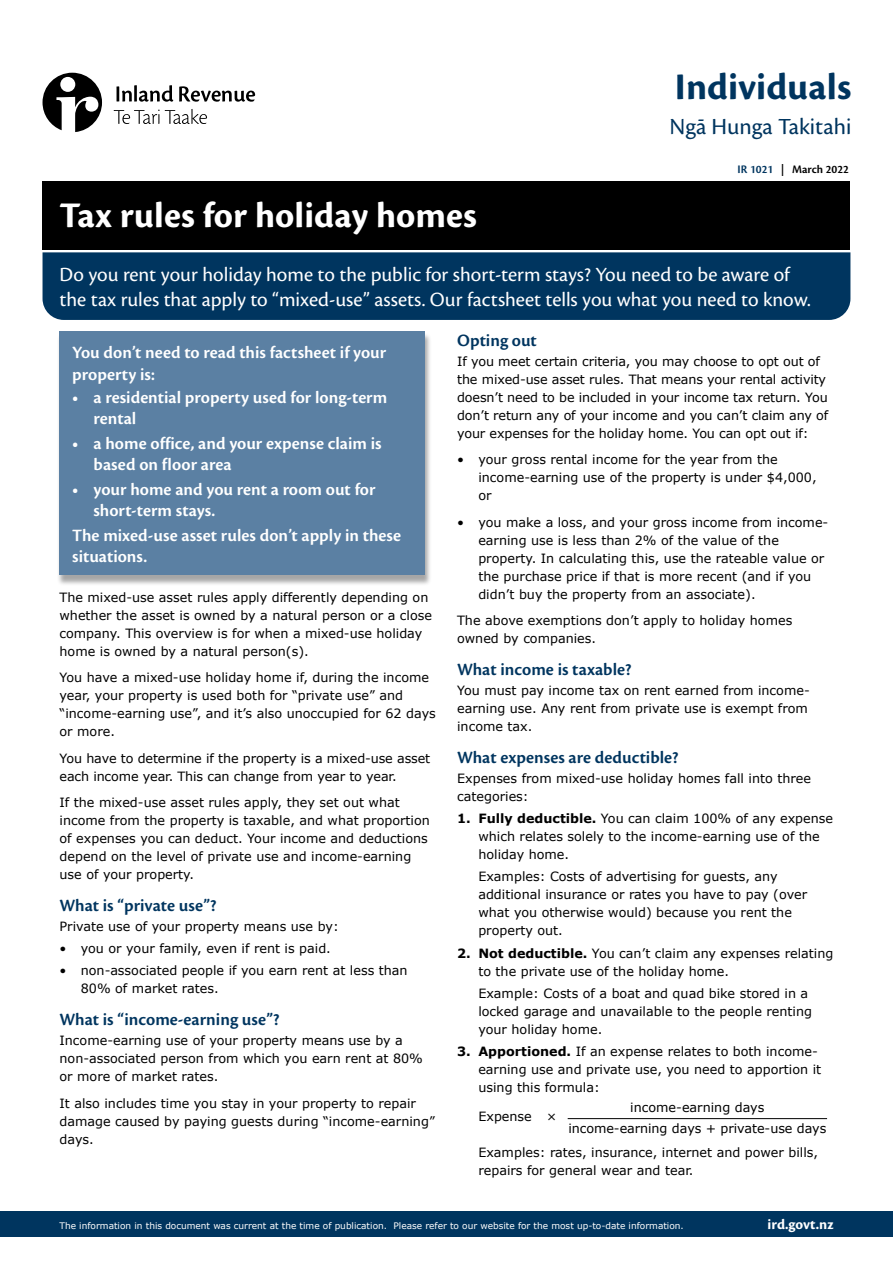
<style>
.page{position:relative;width:893px;height:1263px;background:#fff}
.page>*{position:absolute;margin:0;border:0;box-sizing:border-box;transform-origin:0 0}
.t1{font:700 39px "Cronos Pro";letter-spacing:.005em;color:#00355f}
.t2{font:700 37.5px "Cronos Pro";letter-spacing:.005em;color:#fff}
.t3{font:24px "Cronos Pro";color:#00355f}
.t4{font:21px/25.5px "Cronos Pro";color:#fff}
.t5{font:600 18px/21px "Cronos Pro";color:#fff}
.t6{font:600 18px "Cronos Pro";color:#00355f}
.t7{font:700 15px "Cronos Pro";color:#fff}
.t8{font:12.75px/18px "Verdana";color:#000}
.t9{font:600 12px "Cronos Pro";color:#000}
.t10{font:9px "Verdana";color:#fff}
.s1{color:#00355f}
.s2{font-weight:700}
</style>
<div class="page">
<div style="left:0;top:1211px;width:893px;height:26px;background:#00355f"></div>
<div style="left:43px;top:252px;width:807px;height:68px;background:#00355f"></div>
<div style="left:43px;top:182px;width:807px;height:68px;background:#000"></div>
<svg style="left:43px;top:73px;width:59px;height:59px"></svg>
<svg style="left:114px;top:109px;width:93px;height:15px"></svg>
<svg style="left:116px;top:85px;width:139px;height:17px"></svg>
<div style="left:56px;top:333px;width:376px;height:253px;background:#000;opacity:.35"></div>
<div style="left:60px;top:332px;width:365px;height:243px;background:#5b80a3"></div>
<hr style="left:568px;top:1118px;width:259px;height:1px;background:#000">
<h2 class="t2" style="left:60px;top:194px;width:419px">Tax rules for holiday homes</h2>
<h1 class="t1" style="left:675px;top:65px;width:178px">Individuals</h1>
<h3 class="t3" style="left:670px;top:113px;width:183px">Ngā Hunga Takitahi</h3>
<p class="t9" style="left:738px;top:163px;width:113px"><span class="s1">IR 1021</span> | March 2022</p>
<h3 class="t4" style="left:60px;top:262px;width:753px">Do you rent your holiday home to the public for short-term stays? You need to be aware of the tax rules that apply to “mixed-use” assets. Our factsheet tells you what you need to know.</h3>
<h3 class="t5" style="left:72px;top:343px;width:315px">You don’t need to read this factsheet if your property is:</h3>
<h3 class="t5" style="left:94px;top:387px;width:295px;text-indent:-21px">• a residential property used for long-term rental</h3>
<h3 class="t5" style="left:94px;top:433px;width:290px;text-indent:-21px">• a home office, and your expense claim is based on floor area</h3>
<h3 class="t5" style="left:94px;top:479px;width:283px;text-indent:-21px">• your home and you rent a room out for short-term stays.</h3>
<h3 class="t5" style="left:72px;top:525px;width:330px">The mixed-use asset rules don’t apply in these situations.</h3>
<p class="t8" style="left:60px;top:588px;width:374px">The mixed-use asset rules apply differently depending on whether the asset is owned by a natural person or a close company. This overview is for when a mixed-use holiday home is owned by a natural person(s).</p>
<p class="t8" style="left:60px;top:669px;width:378px">You have a mixed-use holiday home if, during the income year, your property is used both for “private use” and “income-earning use”, and it’s also unoccupied for 62 days or more.</p>
<p class="t8" style="left:60px;top:749px;width:372px">You have to determine if the property is a mixed-use asset each income year. This can change from year to year.</p>
<p class="t8" style="left:60px;top:794px;width:372px">If the mixed-use asset rules apply, they set out what income from the property is taxable, and what proportion of expenses you can deduct. Your income and deductions depend on the level of private use and income-earning use of your property.</p>
<h3 class="t6" style="left:60px;top:895px;width:159px">What is “private use”?</h3>
<p class="t8" style="left:60px;top:917px;width:281px">Private use of your property means use by:</p>
<p class="t8" style="left:60px;top:940px;width:273px">• you or your family, even if rent is paid.</p>
<p class="t8" style="left:81px;top:962px;width:328px;text-indent:-21px">• non-associated people if you earn rent at less than<br>80% of market rates.</p>
<h3 class="t6" style="left:60px;top:1009px;width:222px">What is “income-earning use”?</h3>
<p class="t8" style="left:60px;top:1032px;width:365px">Income-earning use of your property means use by a non-associated person from which you earn rent at 80% or more of market rates.</p>
<p class="t8" style="left:60px;top:1094px;width:377px">It also includes time you stay in your property to repair damage caused by paying guests during “income-earning” days.</p>
<h3 class="t6" style="left:457px;top:330px;width:81px">Opting out</h3>
<p class="t8" style="left:457px;top:352px;width:373px">If you meet certain criteria, you may choose to opt out of the mixed-use asset rules. That means your rental activity doesn’t need to be included in your income tax return. You don’t return any of your income and you can’t claim any of your expenses for the holiday home. You can opt out if:</p>
<p class="t8" style="left:478px;top:451px;width:340px;text-indent:-21px">• your gross rental income for the year from the income-earning use of the property is under $4,000, or</p>
<p class="t8" style="left:478px;top:513px;width:352px;text-indent:-21px">• you make a loss, and your gross income from income&shy;earning use is less than 2% of the value of the property. In calculating this, use the rateable value or the purchase price if that is more recent (and if you didn’t buy the property from an associate).</p>
<p class="t8" style="left:457px;top:612px;width:337px">The above exemptions don’t apply to holiday homes owned by companies.</p>
<h3 class="t6" style="left:457px;top:659px;width:176px">What income is taxable?</h3>
<p class="t8" style="left:457px;top:682px;width:354px">You must pay income tax on rent earned from income&shy;earning use. Any rent from private use is exempt from income tax.</p>
<h3 class="t6" style="left:457px;top:747px;width:223px">What expenses are deductible?</h3>
<p class="t8" style="left:457px;top:769px;width:356px">Expenses from mixed-use holiday homes fall into three categories:</p>
<p class="t8" style="left:478px;top:810px;width:356px;text-indent:-21px"><span class="s2">1. Fully deductible.</span> You can claim 100% of any expense which relates solely to the income-earning use of the holiday home.</p>
<p class="t8" style="left:478px;top:868px;width:330px">Examples: Costs of advertising for guests, any additional insurance or rates you have to pay (over what you otherwise would) because you rent the property out.</p>
<p class="t8" style="left:478px;top:944px;width:357px;text-indent:-21px"><span class="s2">2. Not deductible.</span> You can’t claim any expenses relating to the private use of the holiday home.</p>
<p class="t8" style="left:478px;top:984px;width:335px">Example: Costs of a boat and quad bike stored in a locked garage and unavailable to the people renting your holiday home.</p>
<p class="t8" style="left:478px;top:1043px;width:344px;text-indent:-21px"><span class="s2">3. Apportioned.</span> If an expense relates to both income&shy;earning use and private use, you need to apportion it using this formula:</p>
<p class="t8" style="left:478px;top:1108px;width:80px">Expense ×</p>
<p class="t8" style="left:568px;top:1097px;width:259px;line-height:20.4px;text-align:center">income-earning days<br>income-earning days + private-use days</p>
<p class="t8" style="left:478px;top:1144px;width:341px">Examples: rates, insurance, internet and power bills, repairs for general wear and tear.</p>
<p class="t10" style="left:60px;top:1219px;width:626px">The information in this document was current at the time of publication. Please refer to our website for the most up-to-date information.</p>
<p class="t7" style="left:768px;top:1215px;width:67px">ird.govt.nz</p>
</div>
